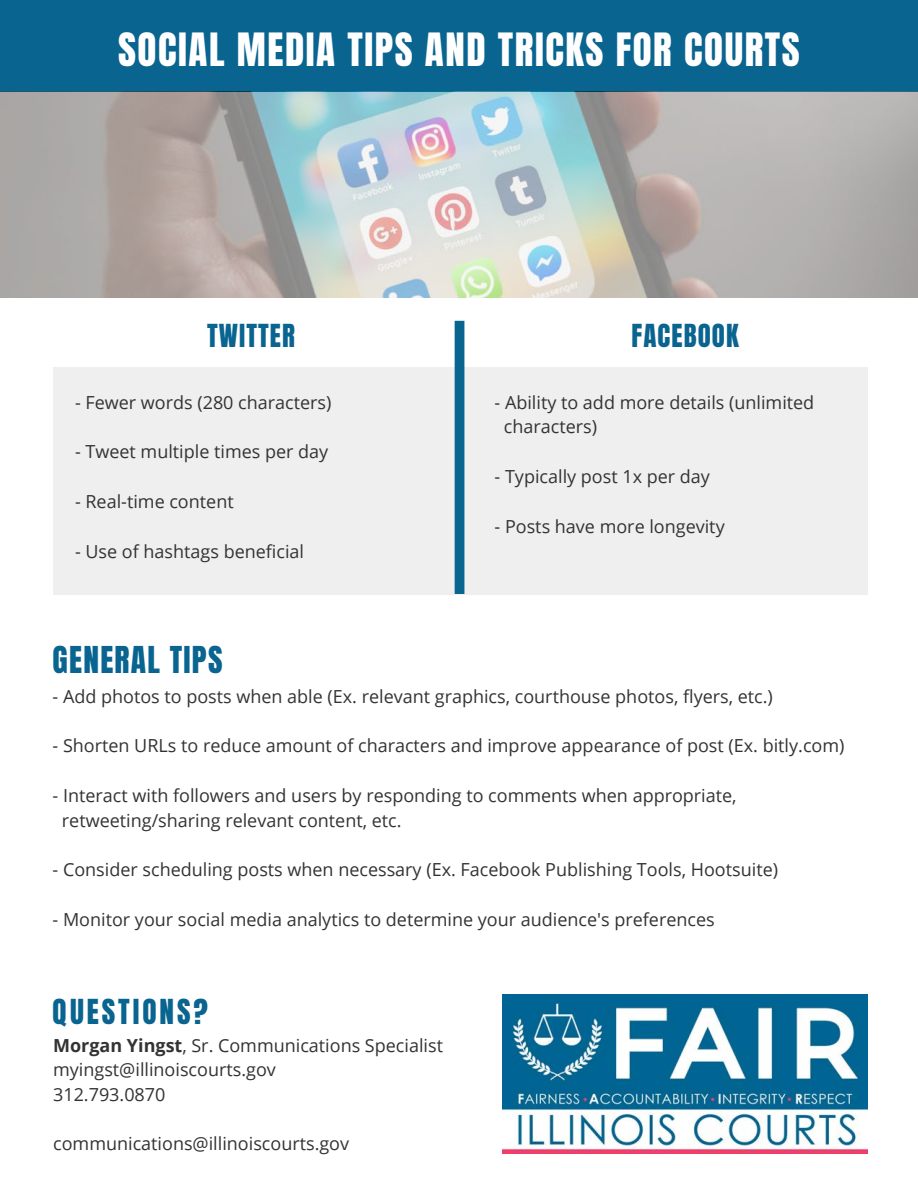
<style>
.page{position:relative;width:918px;height:1188px;background:#fff}
.page>*{position:absolute;margin:0;border:0;box-sizing:border-box;transform-origin:0 0}
.t1{font:39px "Anton";letter-spacing:.04em;color:#fff}
.t2{font:31.5px "Anton";letter-spacing:.04em;color:#096490}
.t3{font:29.25px "Anton";letter-spacing:.1em;color:#096490}
.t4{font:27px "Anton";letter-spacing:.04em;color:#096490}
.t5{font:18px "Open Sans";color:#333}
.s1{font-weight:700}
</style>
<div class="page">
<div style="left:53px;top:367px;width:815px;height:227px;background:#efefef"></div>
<img style="left:503px;top:994px;width:364px;height:160px">
<div style="left:0;top:0;width:918px;height:92px;background:#096490"></div>
<img style="left:0;top:92px;width:918px;height:206px">
<div style="left:455px;top:321px;width:9px;height:273px;background:#096490"></div>
<p class="t1" style="left:118px;top:21px;width:683px">SOCIAL MEDIA TIPS AND TRICKS FOR COURTS</p>
<p class="t4" style="left:207px;top:317px;width:89px">TWITTER</p>
<p class="t4" style="left:632px;top:317px;width:109px">FACEBOOK</p>
<p class="t5" style="left:75px;top:389px;width:258px">- Fewer words (280 characters)</p>
<p class="t5" style="left:75px;top:439px;width:255px">- Tweet multiple times per day</p>
<p class="t5" style="left:75px;top:489px;width:160px">- Real-time content</p>
<p class="t5" style="left:75px;top:538px;width:231px">- Use of hashtags beneficial</p>
<p class="t2" style="left:53px;top:637px;width:171px">GENERAL TIPS</p>
<p class="t5" style="left:495px;top:389px;width:321px">- Ability to add more details (unlimited</p>
<p class="t5" style="left:504px;top:414px;width:95px">characters)</p>
<p class="t5" style="left:495px;top:464px;width:217px">- Typically post 1x per day</p>
<p class="t5" style="left:495px;top:514px;width:232px">- Posts have more longevity</p>
<p class="t5" style="left:53px;top:683px;width:722px">- Add photos to posts when able (Ex. relevant graphics, courthouse photos, flyers, etc.)</p>
<p class="t5" style="left:53px;top:733px;width:793px">- Shorten URLs to reduce amount of characters and improve appearance of post (Ex. bitly.com)</p>
<p class="t5" style="left:53px;top:783px;width:686px">- Interact with followers and users by responding to comments when appropriate,</p>
<p class="t5" style="left:62px;top:808px;width:341px">retweeting/sharing relevant content, etc.</p>
<p class="t5" style="left:53px;top:857px;width:727px">- Consider scheduling posts when necessary (Ex. Facebook Publishing Tools, Hootsuite)</p>
<p class="t5" style="left:53px;top:907px;width:664px">- Monitor your social media analytics to determine your audience's preferences</p>
<p class="t3" style="left:53px;top:990px;width:157px">QUESTIONS?</p>
<p class="t5" style="left:53px;top:1032px;width:391px"><span class="s1">Morgan Yingst</span>, Sr. Communications Specialist</p>
<p class="t5" style="left:53px;top:1057px;width:224px">myingst@illinoiscourts.gov</p>
<p class="t5" style="left:53px;top:1082px;width:114px">312.793.0870</p>
<p class="t5" style="left:53px;top:1131px;width:298px">communications@illinoiscourts.gov</p>
</div>
